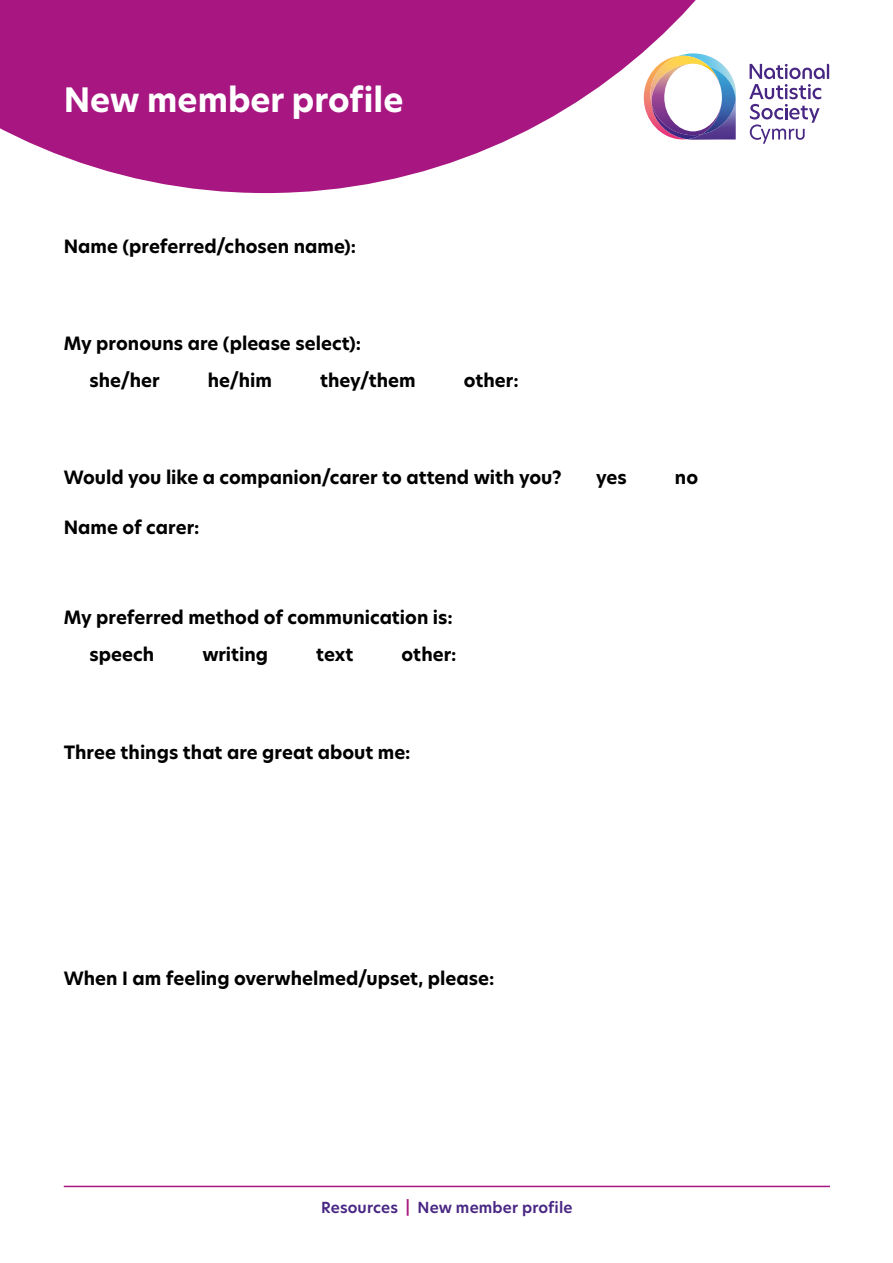
<style>
.page{position:relative;width:893px;height:1263px;background:#fff}
.page>*{position:absolute;margin:0;border:0;box-sizing:border-box;transform-origin:0 0}
.Section_Title{font:700 33px "New Hero";color:#fff}
.Body_Copy{font:700 18px "New Hero";color:#000}
.Body_Copy-2{font:600 15px "New Hero";letter-spacing:.01em;color:#482683}
.s1{color:#a71681}
</style>
<div class="page">
<svg style="left:0;top:0;width:830px;height:193px;fill:#a71681"></svg>
<svg style="left:644px;top:53px;width:92px;height:87px"></svg>
<svg style="left:749px;top:64px;width:80px;height:80px"></svg>
<hr style="left:64px;top:1186px;width:766px;height:1px;background:#a71681">
<p class="Section_Title" style="left:64px;top:77px;width:341px">New member profile</p>
<p class="Body_Copy" style="left:64px;top:234px;width:294px">Name (preferred/chosen name):</p>
<p class="Body_Copy" style="left:64px;top:331px;width:299px">My pronouns are (please select):</p>
<p class="Body_Copy" style="left:89px;top:368px;width:72px">she/her</p>
<p class="Body_Copy" style="left:208px;top:368px;width:66px">he/him</p>
<p class="Body_Copy" style="left:320px;top:368px;width:97px">they/them</p>
<p class="Body_Copy" style="left:464px;top:368px;width:57px">other:</p>
<p class="Body_Copy" style="left:64px;top:465px;width:499px">Would you like a companion/carer to attend with you?</p>
<p class="Body_Copy" style="left:596px;top:465px;width:32px">yes</p>
<p class="Body_Copy" style="left:675px;top:465px;width:25px">no</p>
<p class="Body_Copy" style="left:64px;top:515px;width:137px">Name of carer:</p>
<p class="Body_Copy" style="left:64px;top:605px;width:390px">My preferred method of communication is:</p>
<p class="Body_Copy" style="left:89px;top:642px;width:66px">speech</p>
<p class="Body_Copy" style="left:202px;top:642px;width:67px">writing</p>
<p class="Body_Copy" style="left:316px;top:642px;width:39px">text</p>
<p class="Body_Copy" style="left:402px;top:642px;width:57px">other:</p>
<p class="Body_Copy" style="left:64px;top:740px;width:348px">Three things that are great about me:</p>
<p class="Body_Copy" style="left:64px;top:966px;width:432px">When I am feeling overwhelmed/upset, please:</p>
<p class="Body_Copy-2" style="left:321px;top:1197px;width:253px">Resources <span class="s1">|</span> New member profile</p>
</div>
